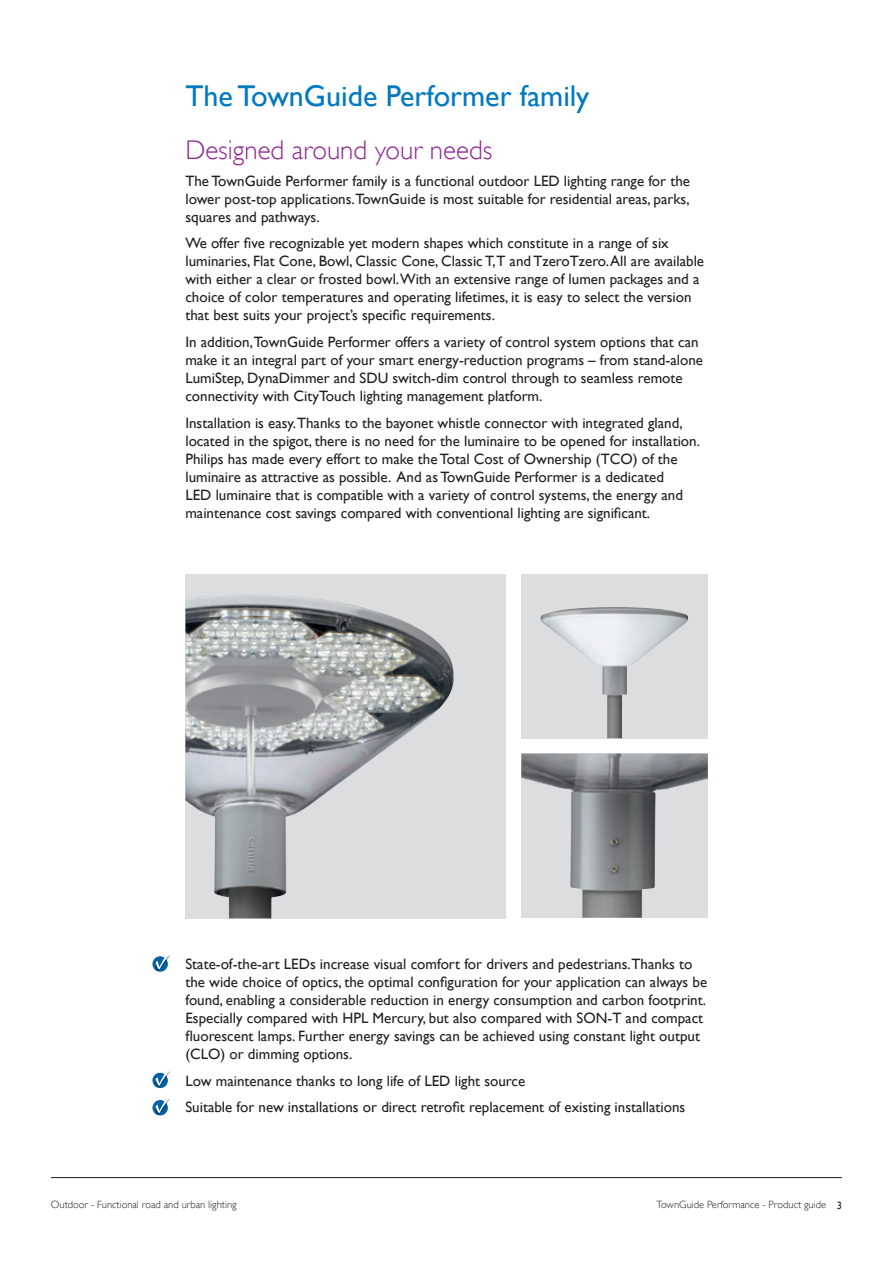
<style>
.page{position:relative;width:893px;height:1263px;background:#fff}
.page>*{position:absolute;margin:0;border:0;box-sizing:border-box;transform-origin:0 0}
.t1{font:30px "Gill Sans Alt One WGL";color:#0079c2}
.t2{font:27px "Gill Sans Alt One WGL Light";color:#90268f}
.t3{font:15px/18px "Gill Sans Alt One WGL";color:#231f20}
.t4{font:10.5px "Gill Sans Alt One WGL Light";color:#231f20}
.s1{font-family:"Gill Sans Alt One WGL"}
</style>
<div class="page">
<div style="left:185px;top:574px;width:321px;height:344px;background:#dcdddf"></div>
<img style="left:185px;top:594px;width:269px;height:324px">
<div style="left:521px;top:574px;width:187px;height:164px;background:#dcdddf"></div>
<img style="left:541px;top:607px;width:147px;height:131px">
<img style="left:521px;top:753px;width:187px;height:165px">
<svg style="left:152px;top:956px;width:16px;height:16px"></svg>
<img style="left:155px;top:957px;width:11px;height:14px">
<svg style="left:156px;top:955px;width:14px;height:14px"></svg>
<svg style="left:152px;top:1100px;width:16px;height:15px"></svg>
<img style="left:155px;top:1101px;width:11px;height:13px">
<svg style="left:156px;top:1098px;width:14px;height:15px"></svg>
<svg style="left:152px;top:1073px;width:16px;height:15px"></svg>
<img style="left:155px;top:1074px;width:11px;height:13px">
<svg style="left:156px;top:1071px;width:14px;height:15px"></svg>
<hr style="left:51px;top:1177px;width:791px;height:1px;background:#231f20">
<h1 class="t1" style="left:185px;top:75px;width:405px">The TownGuide Performer family</h1>
<h2 class="t2" style="left:185px;top:133px;width:308px">Designed around your needs</h2>
<p class="t3" style="left:185px;top:172px;width:506px;text-align:justify">The TownGuide Performer family is a functional outdoor LED lighting range for the lower post-top applications.TownGuide is most suitable for residential areas, parks, squares and pathways.</p>
<p class="t3" style="left:185px;top:234px;width:520px">We offer five recognizable yet modern shapes which constitute in a range of six luminaries, Flat Cone, Bowl, Classic Cone, Classic T,T and TzeroTzero. All are available with either a clear or frosted bowl.With an extensive range of lumen packages and a choice of color temperatures and operating lifetimes, it is easy to select the version that best suits your project’s specific requirements.</p>
<p class="t3" style="left:185px;top:333px;width:519px">In addition,TownGuide Performer offers a variety of control system options that can make it an integral part of your smart energy-reduction programs – from stand-alone LumiStep, DynaDimmer and SDU switch-dim control through to seamless remote connectivity with CityTouch lighting management platform.</p>
<p class="t3" style="left:185px;top:413px;width:516px">Installation is easy.Thanks to the bayonet whistle connector with integrated gland, located in the spigot, there is no need for the luminaire to be opened for installation.<br>Philips has made every effort to make the Total Cost of Ownership (TCO) of the luminaire as attractive as possible. And as TownGuide Performer is a dedicated<br>LED luminaire that is compatible with a variety of control systems, the energy and maintenance cost savings compared with conventional lighting are significant.</p>
<p class="t3" style="left:185px;top:955px;width:523px">State-of-the-art LEDs increase visual comfort for drivers and pedestrians.Thanks to the wide choice of optics, the optimal configuration for your application can always be found, enabling a considerable reduction in energy consumption and carbon footprint.<br>Especially compared with HPL Mercury, but also compared with SON-T and compact fluorescent lamps. Further energy savings can be achieved using constant light output (CLO) or dimming options.</p>
<p class="t3" style="left:185px;top:1067px;width:501px;line-height:26.5px">Low maintenance thanks to long life of LED light source<br>Suitable for new installations or direct retrofit replacement of existing installations</p>
<p class="t4" style="left:51px;top:1198px;width:187px">Outdoor - Functional road and urban lighting</p>
<p class="t4" style="left:656px;top:1198px;width:187px">TownGuide Performance - Product guide <span class="s1">3</span></p>
</div>
